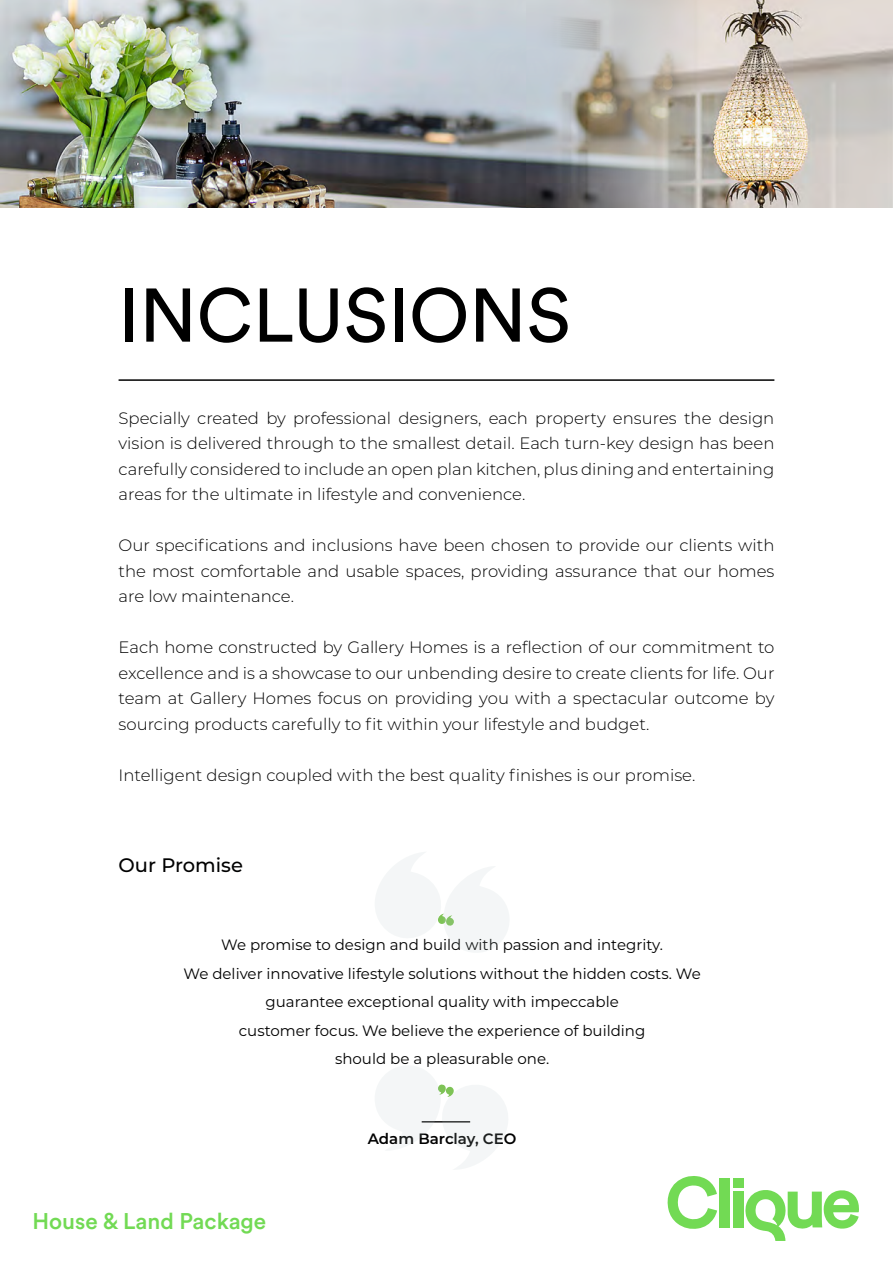
<style>
.page{position:relative;width:893px;height:1263px;background:#fff}
.page>*{position:absolute;margin:0;border:0;box-sizing:border-box;transform-origin:0 0}
.t1{font:75px "Circular Std";color:#000}
.t2{font:500 22.5px "Circular Std";color:#72da54}
.t3{font:500 19.5px "Montserrat";color:#000101}
.t4{font:300 16.5px/25.5px "Montserrat";color:#000101;text-align:justify}
.t5{font:15px/28.5px "Montserrat";color:#000101;text-align:center}
.t6{font:600 15px "Montserrat";color:#000101}
</style>
<div class="page">
<svg style="left:667px;top:1176px;width:50px;height:53px"></svg>
<svg style="left:745px;top:1190px;width:114px;height:51px"></svg>
<div style="left:719px;top:1178px;width:11px;height:49px;background:#72da54"></div>
<div style="left:733px;top:1191px;width:10px;height:36px;background:#72da54"></div>
<div style="left:733px;top:1178px;width:10px;height:10px;background:#72da54"></div>
<hr style="left:119px;top:379px;width:655px;height:2px;background:#000">
<img style="left:0;top:0;width:240px;height:207px">
<img style="left:240px;top:0;width:653px;height:207px">
<svg style="left:375px;top:852px;width:134px;height:100px"></svg>
<svg style="left:375px;top:1066px;width:133px;height:103px"></svg>
<h1 class="t1" style="left:119px;top:270px;width:454px">INCLUSIONS</h1>
<p class="t4" style="left:119px;top:405px;width:657px">Specially created by professional designers, each property ensures the design vision is delivered through to the smallest detail. Each turn-key design has been carefully considered to include an open plan kitchen, plus dining and entertaining areas for the ultimate in lifestyle and convenience.</p>
<p class="t4" style="left:119px;top:532px;width:657px">Our specifications and inclusions have been chosen to provide our clients with the most comfortable and usable spaces, providing assurance that our homes are low maintenance.</p>
<p class="t4" style="left:119px;top:634px;width:657px">Each home constructed by Gallery Homes is a reflection of our commitment to excellence and is a showcase to our unbending desire to create clients for life. Our team at Gallery Homes focus on providing you with a spectacular outcome by sourcing products carefully to fit within your lifestyle and budget.</p>
<p class="t4" style="left:119px;top:762px;width:578px">Intelligent design coupled with the best quality finishes is our promise.</p>
<p class="t3" style="left:119px;top:851px;width:126px">Our Promise</p>
<p class="t5" style="left:184px;top:930px;width:519px">We promise to design and build with passion and integrity.<br>We deliver innovative lifestyle solutions without the hidden costs. We guarantee exceptional quality with impeccable<br>customer focus. We believe the experience of building<br>should be a pleasurable one.</p>
<h2 class="t2" style="left:33px;top:1207px;width:235px">House &amp; Land Package</h2>
<p class="t6" style="left:368px;top:1128px;width:150px">Adam Barclay, CEO</p>
</div>
